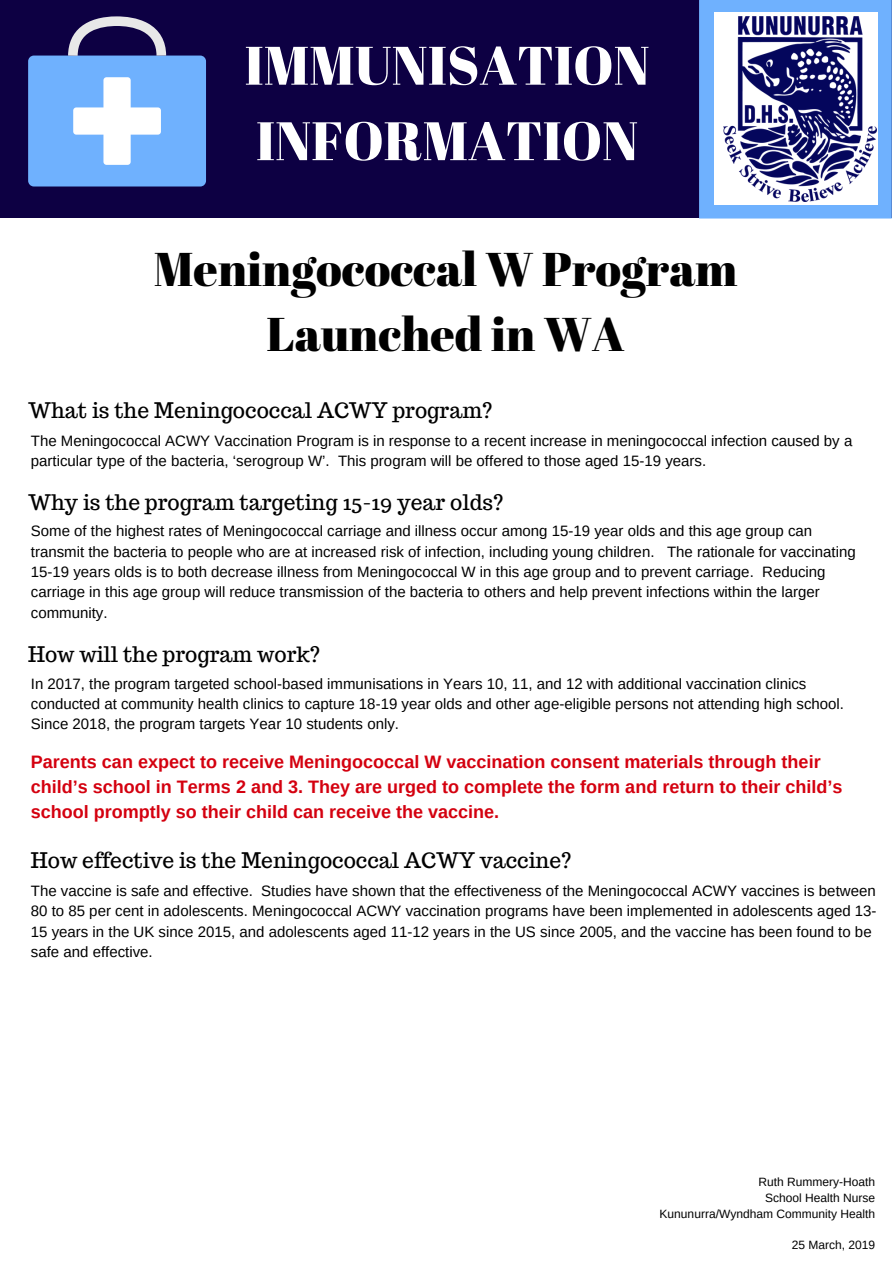
<style>
.page{position:relative;width:894px;height:1264px;background:#fff}
.page>*{position:absolute;margin:0;border:0;box-sizing:border-box;transform-origin:0 0}
.t1{font:54px/75.4px "Abril Fatface";color:#fff}
.t2{font:47.25px/65.2px "Abril Fatface";color:#000;text-align:center}
.t3{font:21px "Trocchi";color:#000}
.t4{font:700 18px/24.8px "Arimo";color:#d4000f}
.t5{font:15px/20.2px "Arimo";color:#000}
.t6{font:12px/15.8px "Arimo";color:#000;text-align:right}
</style>
<div class="page">
<div style="left:0;top:0;width:891px;height:217px;background:#0d0043"></div>
<div style="left:698px;top:0;width:193px;height:218px;background:#6fb1fe"></div>
<div style="left:713px;top:12px;width:164px;height:193px;background:#fff"></div>
<img style="left:723px;top:16px;width:153px;height:185px">
<div style="left:28px;top:56px;width:178px;height:130px;background:#6fb1fe;border-radius:6px"></div>
<div style="left:73px;top:107px;width:88px;height:28px;background:#fff;border-radius:3px"></div>
<div style="left:103px;top:77px;width:28px;height:88px;background:#fff;border-radius:3px"></div>
<svg style="left:68px;top:16px;width:98px;height:40px"></svg>
<h1 class="t1" style="left:244px;top:26px;width:406px">IMMUNISATION<br>INFORMATION</h1>
<h2 class="t2" style="left:154px;top:235px;width:584px">Meningococcal W Program<br>Launched in WA</h2>
<h3 class="t3" style="left:28px;top:397px;width:466px">What is the Meningococcal ACWY program?</h3>
<p class="t5" style="left:31px;top:430px;width:822px">The Meningococcal ACWY Vaccination Program is in response to a recent increase in meningococcal infection caused by a particular type of the bacteria, ‘serogroup W’. This program will be offered to those aged 15-19 years.</p>
<h3 class="t3" style="left:28px;top:488px;width:476px">Why is the program targeting 15-19 year olds?</h3>
<p class="t5" style="left:31px;top:521px;width:826px">Some of the highest rates of Meningococcal carriage and illness occur among 15-19 year olds and this age group can transmit the bacteria to people who are at increased risk of infection, including young children. The rationale for vaccinating 15-19 years olds is to both decrease illness from Meningococcal W in this age group and to prevent carriage. Reducing carriage in this age group will reduce transmission of the bacteria to others and help prevent infections within the larger community.</p>
<h3 class="t3" style="left:28px;top:640px;width:293px">How will the program work?</h3>
<p class="t5" style="left:31px;top:673px;width:814px">In 2017, the program targeted school-based immunisations in Years 10, 11, and 12 with additional vaccination clinics conducted at community health clinics to capture 18-19 year olds and other age-eligible persons not attending high school.<br>Since 2018, the program targets Year 10 students only.</p>
<p class="t4" style="left:31px;top:749px;width:812px">Parents can expect to receive Meningococcal W vaccination consent materials through their child’s school in Terms 2 and 3. They are urged to complete the form and return to their child’s school promptly so their child can receive the vaccine.</p>
<h3 class="t3" style="left:31px;top:846px;width:542px">How effective is the Meningococcal ACWY vaccine?</h3>
<p class="t5" style="left:31px;top:880px;width:847px">The vaccine is safe and effective. Studies have shown that the effectiveness of the Meningococcal ACWY vaccines is between 80 to 85 per cent in adolescents. Meningococcal ACWY vaccination programs have been implemented in adolescents aged 13- 15 years in the UK since 2015, and adolescents aged 11-12 years in the US since 2005, and the vaccine has been found to be safe and effective.</p>
<p class="t6" style="left:659px;top:1174px;width:217px">Ruth Rummery-Hoath<br>School Health Nurse<br>Kununurra/Wyndham Community Health</p>
<p class="t6" style="left:791px;top:1237px;width:85px">25 March, 2019</p>
</div>
